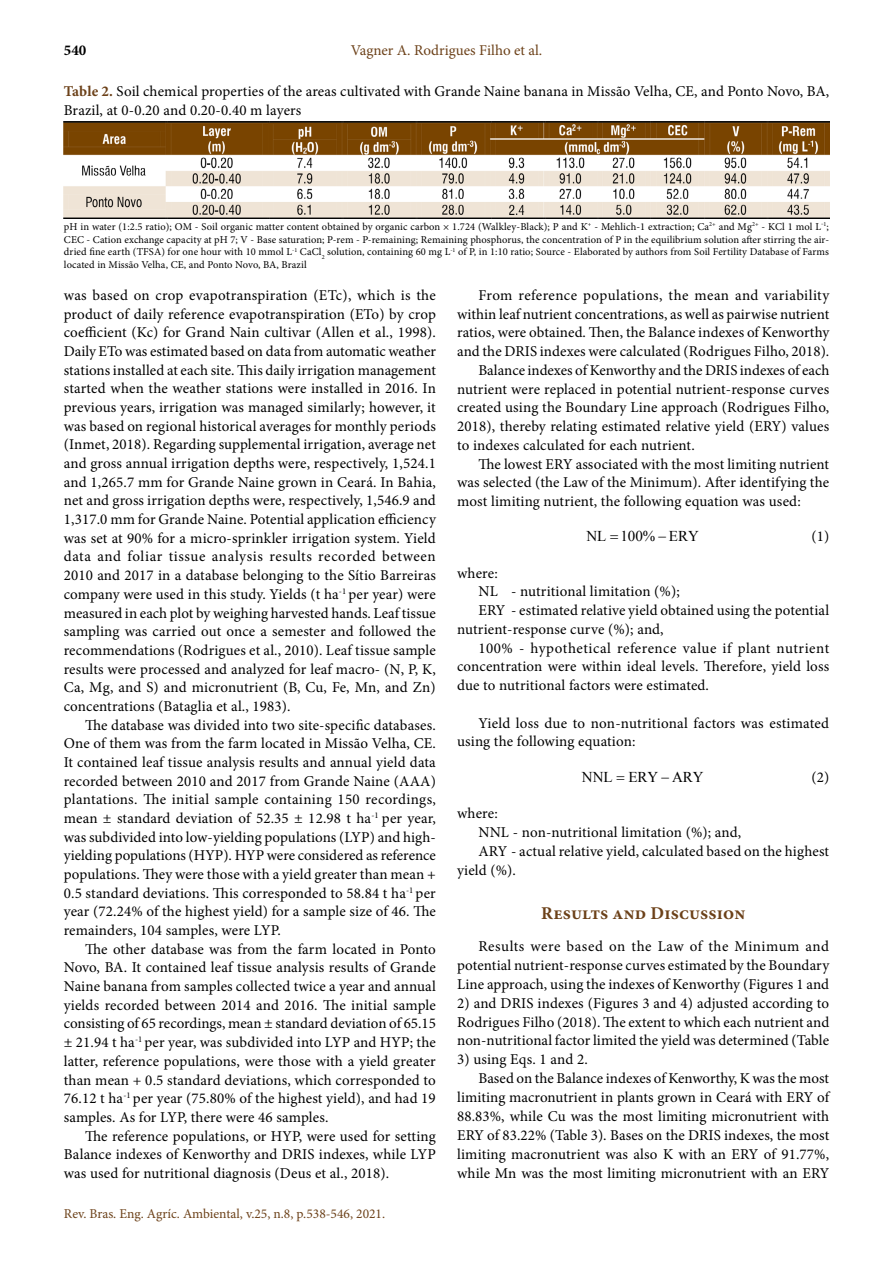
<style>
.page{position:relative;width:893px;height:1263px;background:#fff}
.page>*{position:absolute;margin:0;border:0;box-sizing:border-box;transform-origin:0 0}
.t1{font:700 18px "Minion Pro";letter-spacing:.01em;color:#6c4119}
.t2{font:15px/18.8px "Minion Pro";letter-spacing:.005em;color:#000;text-align:justify}
.t3{font:15px "Minion Pro";letter-spacing:.025em;color:#000}
.t4{font:15px "Minion Pro";letter-spacing:.035em;color:#000}
.t5{font:15px "Minion Pro";color:#6c4119}
.t6{font:15px "Times New Roman";color:#000}
.t7{font:700 15px "Minion Pro";color:#000}
.t8{font:13.5px "Minion Pro";color:#6c4119}
.t9{font:10.5px/12.6px "Minion Pro";letter-spacing:.005em;color:#000;text-align:justify}
.s1{font-weight:700;color:#6c4119}
</style>
<div class="page">
<img style="left:64px;top:121px;width:765px;height:97px">
<p class="t7" style="left:64px;top:40px;width:24px">540</p>
<p class="t5" style="left:351px;top:40px;width:193px">Vagner A. Rodrigues Filho et al.</p>
<p class="t2" style="left:64px;top:82px;width:767px"><span class="s1">Table 2.</span> Soil chemical properties of the areas cultivated with Grande Naine banana in Missão Velha, CE, and Ponto Novo, BA,<br>Brazil, at 0-0.20 and 0.20-0.40 m layers</p>
<p class="t9" style="left:64px;top:220px;width:767px">pH in water (1:2.5 ratio); OM - Soil organic matter content obtained by organic carbon × 1.724 (Walkley-Black); P and K<sup>+</sup> - Mehlich-1 extraction; Ca<sup>2+</sup> and Mg<sup>2+</sup> - KCl 1 mol L<sup>‒1</sup>; CEC - Cation exchange capacity at pH 7; V - Base saturation; P-rem - P-remaining; Remaining phosphorus, the concentration of P in the equilibrium solution after stirring the air&shy;dried fine earth (TFSA) for one hour with 10 mmol L<sup>-1</sup> CaCl<sub>2</sub> solution, containing 60 mg L<sup>-1</sup> of P, in 1:10 ratio; Source - Elaborated by authors from Soil Fertility Database of Farms located in Missão Velha, CE, and Ponto Novo, BA, Brazil</p>
<p class="t2" style="left:64px;top:286px;width:374px">was based on crop evapotranspiration (ETc), which is the product of daily reference evapotranspiration (ETo) by crop coefficient (Kc) for Grand Nain cultivar (Allen et al., 1998).<br>Daily ETo was estimated based on data from automatic weather stations installed at each site. This daily irrigation management started when the weather stations were installed in 2016. In previous years, irrigation was managed similarly; however, it was based on regional historical averages for monthly periods (Inmet, 2018). Regarding supplemental irrigation, average net and gross annual irrigation depths were, respectively, 1,524.1 and 1,265.7 mm for Grande Naine grown in Ceará. In Bahia, net and gross irrigation depths were, respectively, 1,546.9 and 1,317.0 mm for Grande Naine. Potential application efficiency was set at 90% for a micro-sprinkler irrigation system. Yield data and foliar tissue analysis results recorded between 2010 and 2017 in a database belonging to the Sítio Barreiras company were used in this study. Yields (t ha<sup>-1</sup> per year) were measured in each plot by weighing harvested hands. Leaf tissue sampling was carried out once a semester and followed the recommendations (Rodrigues et al., 2010). Leaf tissue sample results were processed and analyzed for leaf macro- (N, P, K, Ca, Mg, and S) and micronutrient (B, Cu, Fe, Mn, and Zn) concentrations (Bataglia et al., 1983).</p>
<p class="t2" style="left:64px;top:715px;width:374px;text-indent:21px">The database was divided into two site-specific databases.<br>One of them was from the farm located in Missão Velha, CE.<br>It contained leaf tissue analysis results and annual yield data recorded between 2010 and 2017 from Grande Naine (AAA) plantations. The initial sample containing 150 recordings, mean ± standard deviation of 52.35 ± 12.98 t ha<sup>-1</sup> per year, was subdivided into low-yielding populations (LYP) and high&shy;yielding populations (HYP). HYP were considered as reference populations. They were those with a yield greater than mean + 0.5 standard deviations. This corresponded to 58.84 t ha<sup>-1</sup> per year (72.24% of the highest yield) for a sample size of 46. The remainders, 104 samples, were LYP.</p>
<p class="t2" style="left:64px;top:940px;width:374px;text-indent:21px">The other database was from the farm located in Ponto Novo, BA. It contained leaf tissue analysis results of Grande Naine banana from samples collected twice a year and annual yields recorded between 2014 and 2016. The initial sample consisting of 65 recordings, mean ± standard deviation of 65.15 ± 21.94 t ha<sup>-1</sup> per year, was subdivided into LYP and HYP; the latter, reference populations, were those with a yield greater than mean + 0.5 standard deviations, which corresponded to 76.12 t ha<sup>-1</sup> per year (75.80% of the highest yield), and had 19 samples. As for LYP, there were 46 samples.</p>
<p class="t2" style="left:64px;top:1126px;width:374px;text-indent:21px">The reference populations, or HYP, were used for setting Balance indexes of Kenworthy and DRIS indexes, while LYP was used for nutritional diagnosis (Deus et al., 2018).</p>
<p class="t8" style="left:64px;top:1204px;width:323px">Rev. Bras. Eng. Agríc. Ambiental, v.25, n.8, p.538-546, 2021.</p>
<p class="t3" style="left:478px;top:285px;width:352px">From reference populations, the mean and variability</p>
<p class="t2" style="left:457px;top:305px;width:374px">within leaf nutrient concentrations, as well as pairwise nutrient</p>
<p class="t2" style="left:457px;top:323px;width:374px">ratios, were obtained. Then, the Balance indexes of Kenworthy</p>
<p class="t2" style="left:457px;top:342px;width:374px">and the DRIS indexes were calculated (Rodrigues Filho, 2018).</p>
<p class="t2" style="left:478px;top:361px;width:352px">Balance indexes of Kenworthy and the DRIS indexes of each</p>
<p class="t2" style="left:457px;top:380px;width:374px">nutrient were replaced in potential nutrient-response curves</p>
<p class="t2" style="left:457px;top:398px;width:374px">created using the Boundary Line approach (Rodrigues Filho,</p>
<p class="t2" style="left:457px;top:417px;width:374px">2018), thereby relating estimated relative yield (ERY) values</p>
<p class="t2" style="left:457px;top:436px;width:239px">to indexes calculated for each nutrient.</p>
<p class="t2" style="left:478px;top:455px;width:352px">The lowest ERY associated with the most limiting nutrient</p>
<p class="t2" style="left:457px;top:473px;width:374px">was selected (the Law of the Minimum). After identifying the</p>
<p class="t2" style="left:457px;top:492px;width:345px">most limiting nutrient, the following equation was used:</p>
<p class="t6" style="left:586px;top:526px;width:114px">NL 100% ERY</p>
<p class="t2" style="left:812px;top:527px;width:19px">(1)</p>
<p class="t2" style="left:457px;top:563px;width:42px">where:</p>
<p class="t2" style="left:478px;top:582px;width:203px">NL - nutritional limitation (%);</p>
<p class="t2" style="left:478px;top:601px;width:352px">ERY - estimated relative yield obtained using the potential</p>
<p class="t2" style="left:457px;top:620px;width:208px">nutrient-response curve (%); and,</p>
<p class="t4" style="left:478px;top:638px;width:352px">100% - hypothetical reference value if plant nutrient</p>
<p class="t2" style="left:457px;top:657px;width:374px">concentration were within ideal levels. Therefore, yield loss</p>
<p class="t2" style="left:457px;top:676px;width:253px">due to nutritional factors were estimated.</p>
<p class="t2" style="left:457px;top:713px;width:374px;text-indent:21px">Yield loss due to non-nutritional factors was estimated using the following equation:</p>
<p class="t6" style="left:582px;top:767px;width:123px">NNL ERY ARY</p>
<p class="t2" style="left:812px;top:768px;width:19px">(2)</p>
<p class="t2" style="left:457px;top:804px;width:42px">where:</p>
<p class="t2" style="left:478px;top:823px;width:264px">NNL - non-nutritional limitation (%); and,</p>
<p class="t2" style="left:478px;top:842px;width:352px">ARY - actual relative yield, calculated based on the highest</p>
<p class="t2" style="left:457px;top:860px;width:60px">yield (%).</p>
<p class="t1" style="left:541px;top:901px;width:206px">Results and Discussion</p>
<p class="t2" style="left:457px;top:936px;width:374px;text-indent:21px">Results were based on the Law of the Minimum and potential nutrient-response curves estimated by the Boundary Line approach, using the indexes of Kenworthy (Figures 1 and</p>
<p class="t2" style="left:457px;top:993px;width:374px">2) and DRIS indexes (Figures 3 and 4) adjusted according to Rodrigues Filho (2018). The extent to which each nutrient and non-nutritional factor limited the yield was determined (Table</p>
<p class="t2" style="left:457px;top:1050px;width:132px">3) using Eqs. 1 and 2.</p>
<p class="t2" style="left:478px;top:1069px;width:352px">Based on the Balance indexes of Kenworthy, K was the most</p>
<p class="t2" style="left:457px;top:1088px;width:374px">limiting macronutrient in plants grown in Ceará with ERY of</p>
<p class="t2" style="left:457px;top:1107px;width:373px">88.83%, while Cu was the most limiting micronutrient with</p>
<p class="t2" style="left:457px;top:1126px;width:374px">ERY of 83.22% (Table 3). Bases on the DRIS indexes, the most</p>
<p class="t2" style="left:457px;top:1145px;width:374px">limiting macronutrient was also K with an ERY of 91.77%,</p>
<p class="t2" style="left:457px;top:1164px;width:374px">while Mn was the most limiting micronutrient with an ERY</p>
</div>
